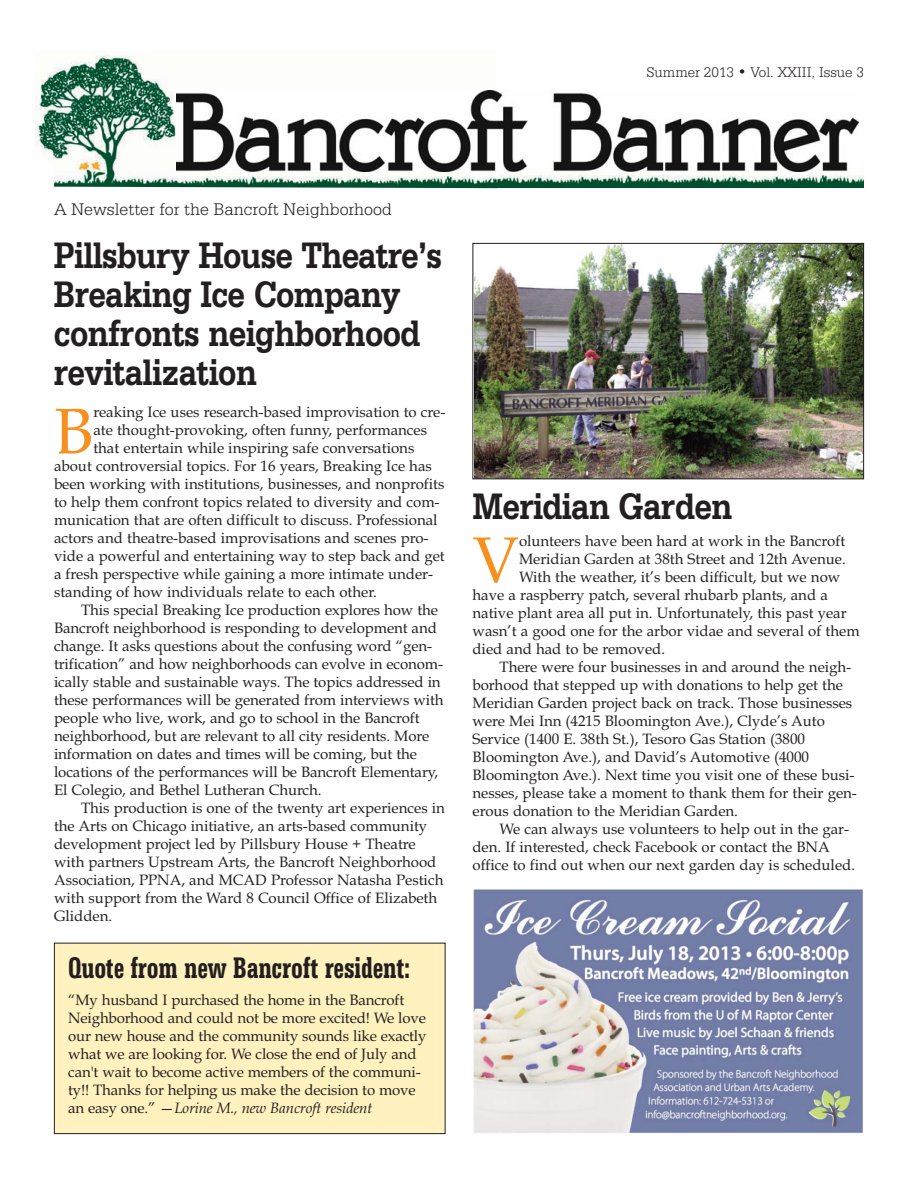
<style>
.page{position:relative;width:918px;height:1188px;background:#fff}
.page>*{position:absolute;margin:0;border:0;box-sizing:border-box;transform-origin:0 0}
.t1{font:64.5px "Book Antiqua";color:#f7901e}
.t2{font:700 39px/39px "Serifa BT";letter-spacing:-.015em;color:#231f20;scale:.85 1}
.t3{font:700 condensed 31.5px "Serifa BT";letter-spacing:-.01em;color:#231f20;scale:.85 1}
.t4{font:300 18px "Serifa BT";color:#231f20}
.t5{font:15px/18px "Book Antiqua";color:#231f20}
.t6{font:300 15px "Serifa BT";color:#231f20}
.s1{font-style:italic}
</style>
<div class="page">
<img style="left:497px;top:172px;width:367px;height:16px">
<img style="left:36px;top:55px;width:461px;height:133px">
<img style="left:176px;top:91px;width:682px;height:81px">
<img style="left:472px;top:888px;width:392px;height:245px">
<img style="left:474px;top:245px;width:388px;height:232px">
<div style="left:472px;top:243px;width:392px;height:236px;border:1px solid #231f20"></div>
<div style="left:54px;top:943px;width:391px;height:191px;background:#fff2be"></div>
<div style="left:54px;top:943px;width:391px;height:191px;border:1px solid #231f20"></div>
<p class="t6" style="left:646px;top:64px;width:219px">Summer 2013 • Vol. XXIII, Issue 3</p>
<p class="t4" style="left:54px;top:198px;width:339px">A Newsletter for the Bancroft Neighborhood</p>
<h2 class="t2" style="left:54px;top:235px;width:458px">Pillsbury House Theatre’s<br>Breaking Ice Company confronts neighborhood revitalization</h2>
<h1 class="t1" style="left:54px;top:391px;width:41px">B</h1>
<p class="t5" style="left:93px;top:403px;width:354px">reaking Ice uses research-based improvisation to cre-</p>
<p class="t5" style="left:93px;top:421px;width:335px">ate thought-provoking, often funny, performances</p>
<p class="t5" style="left:93px;top:439px;width:322px">that entertain while inspiring safe conversations</p>
<p class="t5" style="left:54px;top:457px;width:379px">about controversial topics. For 16 years, Breaking Ice has</p>
<p class="t5" style="left:54px;top:475px;width:392px">been working with institutions, businesses, and nonprofits</p>
<p class="t5" style="left:54px;top:493px;width:387px">to help them confront topics related to diversity and com-</p>
<p class="t5" style="left:54px;top:511px;width:385px">munication that are often difficult to discuss. Professional</p>
<p class="t5" style="left:54px;top:529px;width:376px">actors and theatre-based improvisations and scenes pro-</p>
<p class="t5" style="left:54px;top:547px;width:392px">vide a powerful and entertaining way to step back and get</p>
<p class="t5" style="left:54px;top:565px;width:381px">a fresh perspective while gaining a more intimate under-</p>
<p class="t5" style="left:54px;top:583px;width:324px">standing of how individuals relate to each other.</p>
<p class="t5" style="left:81px;top:601px;width:359px">This special Breaking Ice production explores how the</p>
<p class="t5" style="left:54px;top:619px;width:384px">Bancroft neighborhood is responding to development and</p>
<p class="t5" style="left:54px;top:637px;width:380px">change. It asks questions about the confusing word “gen-</p>
<p class="t5" style="left:54px;top:655px;width:391px">trification” and how neighborhoods can evolve in econom-</p>
<p class="t5" style="left:54px;top:673px;width:388px">ically stable and sustainable ways. The topics addressed in</p>
<p class="t5" style="left:54px;top:691px;width:391px">these performances will be generated from interviews with</p>
<p class="t5" style="left:54px;top:709px;width:367px">people who live, work, and go to school in the Bancroft</p>
<p class="t5" style="left:54px;top:727px;width:377px">neighborhood, but are relevant to all city residents. More</p>
<p class="t5" style="left:54px;top:745px;width:365px">information on dates and times will be coming, but the</p>
<p class="t5" style="left:54px;top:763px;width:386px">locations of the performances will be Bancroft Elementary,</p>
<p class="t5" style="left:54px;top:781px;width:269px">El Colegio, and Bethel Lutheran Church.</p>
<p class="t5" style="left:81px;top:799px;width:365px">This production is one of the twenty art experiences in</p>
<p class="t5" style="left:54px;top:817px;width:375px">the Arts on Chicago initiative, an arts-based community</p>
<p class="t5" style="left:54px;top:835px;width:363px">development project led by Pillsbury House + Theatre</p>
<p class="t5" style="left:54px;top:853px;width:384px">with partners Upstream Arts, the Bancroft Neighborhood</p>
<p class="t5" style="left:54px;top:871px;width:391px">Association, PPNA, and MCAD Professor Natasha Pestich</p>
<p class="t5" style="left:54px;top:889px;width:385px">with support from the Ward 8 Council Office of Elizabeth</p>
<p class="t5" style="left:54px;top:907px;width:60px">Glidden.</p>
<h3 class="t3" style="left:68px;top:948px;width:404px">Quote from new Bancroft resident:</h3>
<p class="t5" style="left:68px;top:991px;width:360px">“My husband I purchased the home in the Bancroft Neighborhood and could not be more excited! We love our new house and the community sounds like exactly what we are looking for. We close the end of July and can't wait to become active members of the communi&shy;ty!! Thanks for helping us make the decision to move an easy one.” —<span class="s1">Lorine M., new Bancroft resident</span></p>
<h2 class="t2" style="left:472px;top:486px;width:307px">Meridian Garden</h2>
<h1 class="t1" style="left:472px;top:520px;width:48px">V</h1>
<p class="t5" style="left:519px;top:532px;width:328px">olunteers have been hard at work in the Bancroft</p>
<p class="t5" style="left:519px;top:550px;width:328px">Meridian Garden at 38th Street and 12th Avenue.</p>
<p class="t5" style="left:519px;top:568px;width:323px">With the weather, it’s been difficult, but we now</p>
<p class="t5" style="left:472px;top:586px;width:357px">have a raspberry patch, several rhubarb plants, and a</p>
<p class="t5" style="left:472px;top:604px;width:376px">native plant area all put in. Unfortunately, this past year</p>
<p class="t5" style="left:472px;top:622px;width:389px">wasn’t a good one for the arbor vidae and several of them</p>
<p class="t5" style="left:472px;top:640px;width:194px">died and had to be removed.</p>
<p class="t5" style="left:500px;top:658px;width:353px">There were four businesses in and around the neigh-</p>
<p class="t5" style="left:472px;top:676px;width:372px">borhood that stepped up with donations to help get the</p>
<p class="t5" style="left:472px;top:694px;width:381px">Meridian Garden project back on track. Those businesses</p>
<p class="t5" style="left:472px;top:712px;width:354px">were Mei Inn (4215 Bloomington Ave.), Clyde’s Auto</p>
<p class="t5" style="left:472px;top:730px;width:334px">Service (1400 E. 38th St.), Tesoro Gas Station (3800</p>
<p class="t5" style="left:472px;top:748px;width:338px">Bloomington Ave.), and David’s Automotive (4000</p>
<p class="t5" style="left:472px;top:766px;width:384px">Bloomington Ave.). Next time you visit one of these busi-</p>
<p class="t5" style="left:472px;top:784px;width:386px">nesses, please take a moment to thank them for their gen-</p>
<p class="t5" style="left:472px;top:802px;width:267px">erous donation to the Meridian Garden.</p>
<p class="t5" style="left:500px;top:820px;width:351px">We can always use volunteers to help out in the gar-</p>
<p class="t5" style="left:472px;top:838px;width:359px">den. If interested, check Facebook or contact the BNA</p>
<p class="t5" style="left:472px;top:856px;width:384px">office to find out when our next garden day is scheduled.</p>
</div>
